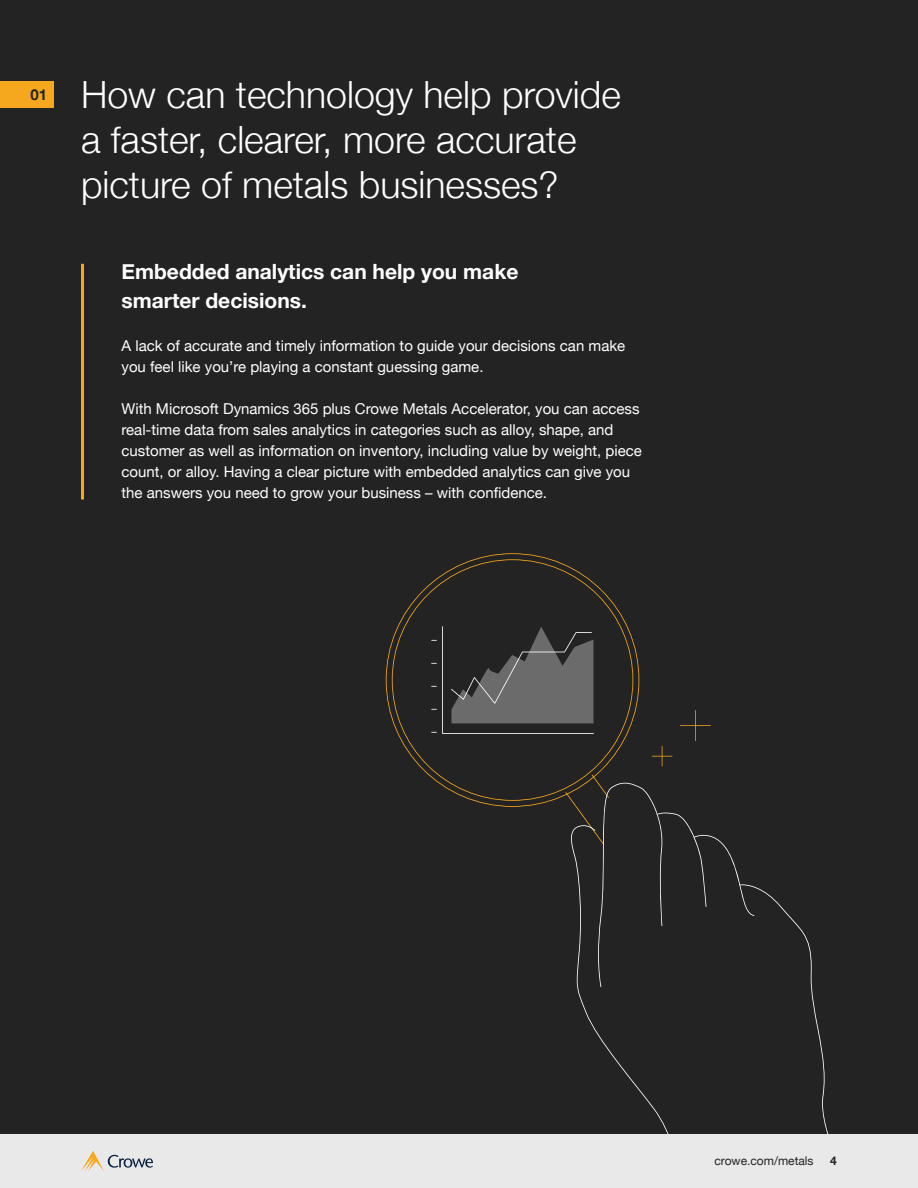
<style>
.page{position:relative;width:918px;height:1188px;background:#232323}
.page>*{position:absolute;margin:0;border:0;box-sizing:border-box;transform-origin:0 0}
.t1{font:300 37.5px/45px "Helvetica Neue";color:#fff}
.t2{font:700 21px/28.5px "Helvetica Neue";color:#fff}
.t3{font:15px/21px "Helvetica Neue";color:#fff}
.t4{font:700 15px "Helvetica Neue";color:#232323}
.t5{font:12px "Helvetica Neue";color:#232323}
.t6{font:700 12px "Helvetica Neue";color:#232323}
</style>
<div class="page">
<div style="left:0;top:1134px;width:918px;height:54px;background:#e9e9e9"></div>
<svg style="left:81px;top:1151px;width:72px;height:20px"></svg>
<div style="left:0;top:81px;width:54px;height:27px;background:#f5a81d"></div>
<hr style="left:81px;top:264px;width:3px;height:236px;background:#f5a81d">
<svg style="left:386px;top:553px;width:253px;height:254px"></svg>
<svg style="left:392px;top:559px;width:241px;height:242px"></svg>
<svg style="left:565px;top:775px;width:264px;height:359px"></svg>
<div style="left:442px;top:626px;width:152px;height:108px;background:linear-gradient(to right,#232323,#232323)"></div>
<svg style="left:451px;top:627px;width:142px;height:96px"></svg>
<svg style="left:652px;top:746px;width:20px;height:20px"></svg>
<hr style="left:695px;top:710px;width:1px;height:31px;background:#f5a81d">
<hr style="left:680px;top:725px;width:31px;height:1px;background:#f5a81d">
<p class="t4" style="left:30px;top:83px;width:18px">01</p>
<h1 class="t1" style="left:81px;top:70px;width:541px">How can technology help provide a faster, clearer, more accurate picture of metals businesses?</h1>
<h2 class="t2" style="left:122px;top:258px;width:398px">Embedded analytics can help you make smarter decisions.</h2>
<p class="t3" style="left:122px;top:336px;width:505px">A lack of accurate and timely information to guide your decisions can make you feel like you’re playing a constant guessing game.</p>
<p class="t3" style="left:122px;top:399px;width:522px">With Microsoft Dynamics 365 plus Crowe Metals Accelerator, you can access real-time data from sales analytics in categories such as alloy, shape, and customer as well as information on inventory, including value by weight, piece count, or alloy. Having a clear picture with embedded analytics can give you the answers you need to grow your business – with confidence.</p>
<p class="t5" style="left:715px;top:1152px;width:101px">crowe.com/metals</p>
<p class="t6" style="left:830px;top:1151px;width:8px">4</p>
</div>
